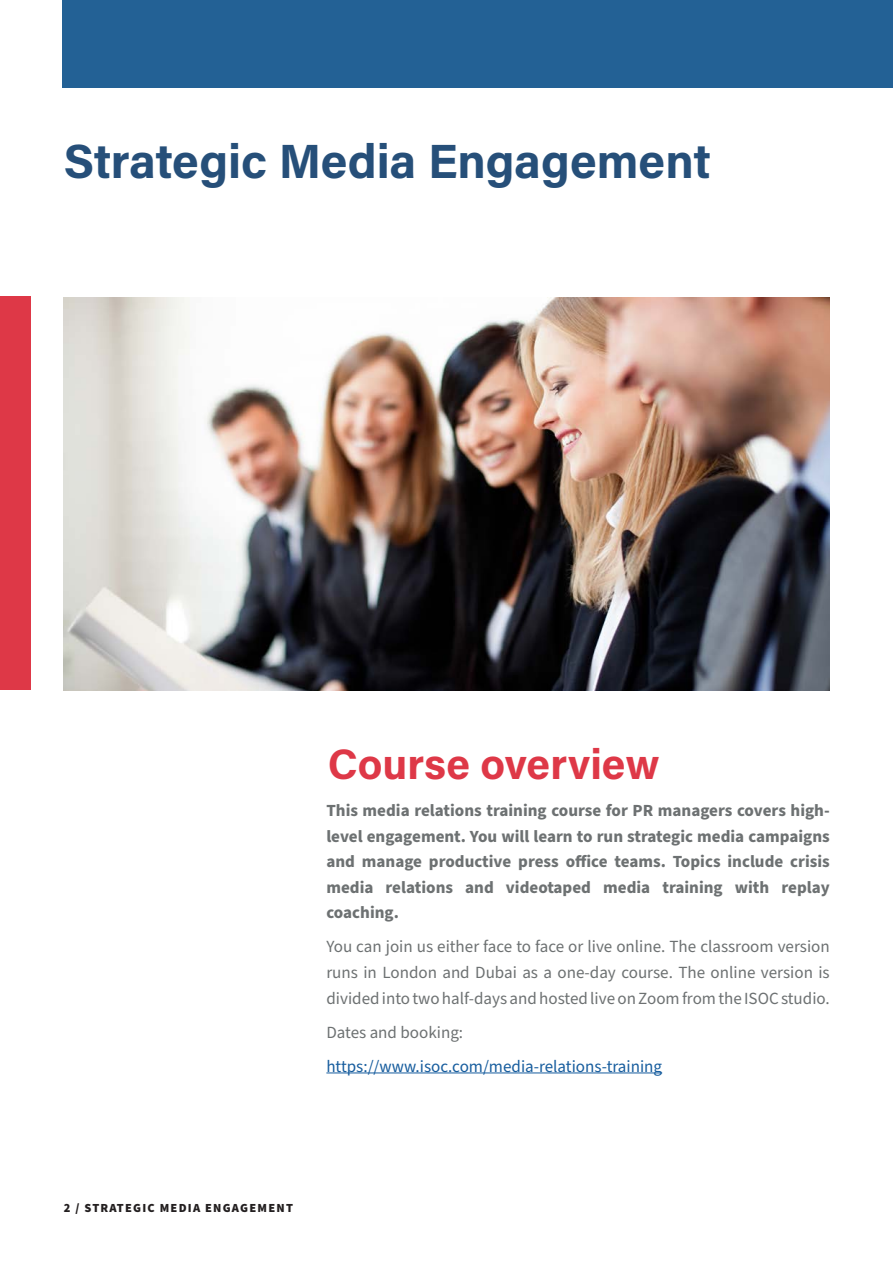
<style>
.page{position:relative;width:893px;height:1263px;background:#fff}
.page>*{position:absolute;margin:0;border:0;box-sizing:border-box;transform-origin:0 0}
.Titles{font:700 48px "Acumin Pro";color:#264f79}
.ISOC_H1_red{font:700 42.6px "Acumin Pro";color:#de3847}
.ISOC_large_body_text{font:700 17.1px/25.5px "Source Sans Pro";color:#6d7172;text-align:justify}
.ISOC_large_body_text-2{font:17.1px/25.5px "Source Sans Pro";color:#6d7172;text-align:justify}
.ISOC_large_body_text-3{font:17.1px "Source Sans Pro";color:#175d9e}
.t1{font:900 12.3px "Source Sans Pro";letter-spacing:.1em;color:#231f20}
</style>
<div class="page">
<div style="left:62px;top:0;width:831px;height:88px;background:#236195"></div>
<div style="left:0;top:296px;width:31px;height:394px;background:#de3847"></div>
<hr style="left:326px;top:1072px;width:336px;height:1px;background:#175d9e">
<img style="left:64px;top:298px;width:765px;height:393px">
<p class="Titles" style="left:64px;top:128px;width:649px">Strategic Media Engagement</p>
<p class="ISOC_H1_red" style="left:328px;top:734px;width:333px">Course overview</p>
<p class="ISOC_large_body_text" style="left:326px;top:798px;width:505px">This media relations training course for PR managers covers high&shy;level engagement. You will learn to run strategic media campaigns and manage productive press office teams. Topics include crisis media relations and videotaped media training with replay coaching.</p>
<p class="ISOC_large_body_text-2" style="left:326px;top:934px;width:505px">You can join us either face to face or live online. The classroom version runs in London and Dubai as a one-day course. The online version is divided into two half-days and hosted live on Zoom from the ISOC studio.</p>
<p class="ISOC_large_body_text-2" style="left:326px;top:1020px;width:138px">Dates and booking:</p>
<p class="ISOC_large_body_text-3" style="left:326px;top:1054px;width:337px">https://www.isoc.com/media-relations-training</p>
<p class="t1" style="left:64px;top:1199px;width:231px">2 / STRATEGIC MEDIA ENGAGEMENT</p>
</div>
